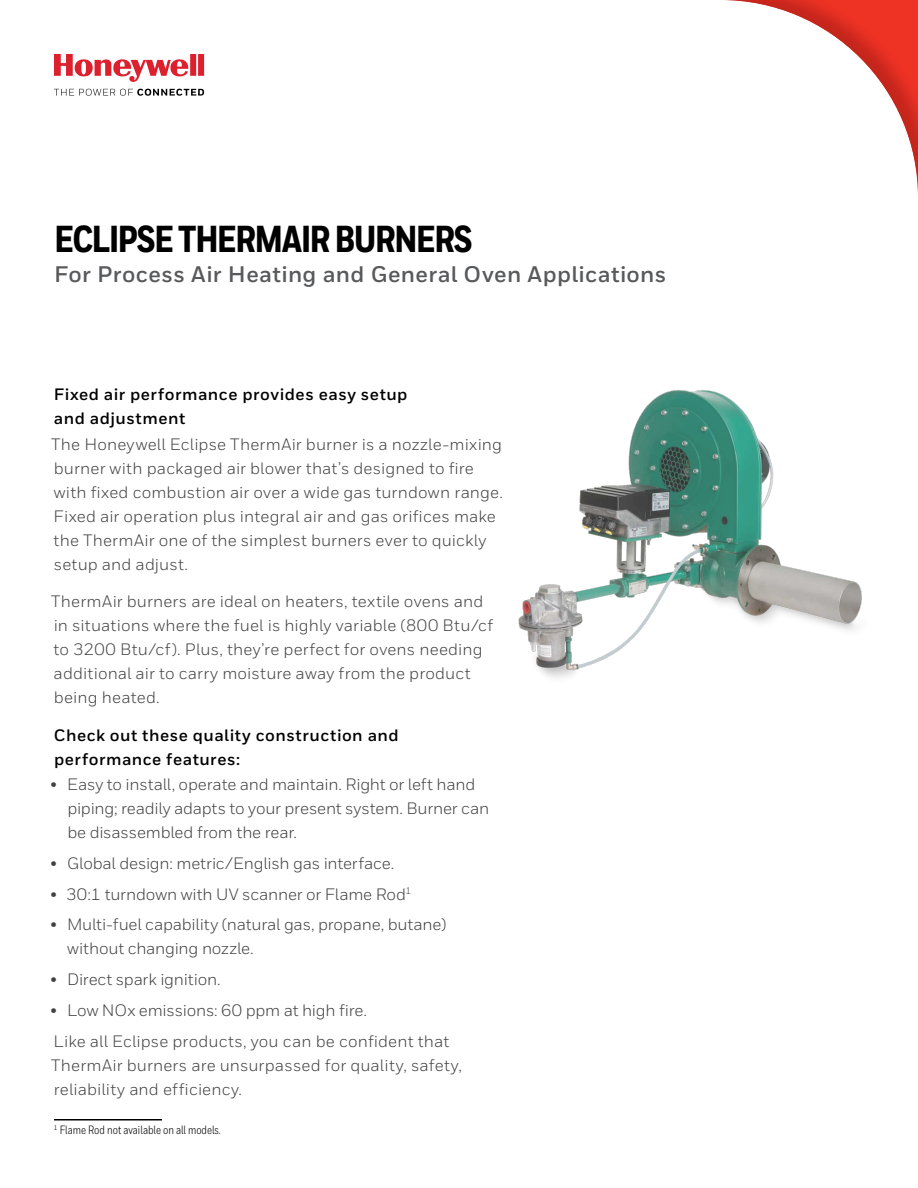
<style>
.page{position:relative;width:918px;height:1188px;background:#fff}
.page>*{position:absolute;margin:0;border:0;box-sizing:border-box;transform-origin:0 0}
.t1{font:800 37.5px "Honeywell Cond";letter-spacing:-.03em;color:#000}
.t2{font:700 22.5px "Honeywell Sans";letter-spacing:.015em;color:#58595b}
.t3{font:16.5px/24px "Honeywell Sans";letter-spacing:.005em;color:#414042}
.t4{font:700 16.5px/24px "Honeywell Sans";letter-spacing:.03em;color:#000}
.t5{font:16.5px "Honeywell Sans";letter-spacing:-.015em;color:#414042}
.t6{font:12px "Honeywell Cond";color:#000}
</style>
<div class="page">
<img style="left:726px;top:0;width:192px;height:193px">
<img style="left:518px;top:390px;width:344px;height:288px">
<svg style="left:54px;top:54px;width:150px;height:28px"></svg>
<svg style="left:54px;top:89px;width:150px;height:7px"></svg>
<hr style="left:54px;top:1119px;width:108px;height:1px;background:#000">
<h1 class="t1" style="left:55px;top:216px;width:420px">ECLIPSE THERMAIR BURNERS</h1>
<h2 class="t2" style="left:54px;top:261px;width:614px">For Process Air Heating and General Oven Applications</h2>
<p class="t4" style="left:54px;top:383px;width:355px">Fixed air performance provides easy setup and adjustment</p>
<p class="t3" style="left:51px;top:432px;width:454px">The Honeywell Eclipse ThermAir burner is a nozzle-mixing burner with packaged air blower that’s designed to fire with fixed combustion air over a wide gas turndown range.<br>Fixed air operation plus integral air and gas orifices make the ThermAir one of the simplest burners ever to quickly setup and adjust.</p>
<p class="t3" style="left:51px;top:589px;width:443px">ThermAir burners are ideal on heaters, textile ovens and in situations where the fuel is highly variable (800 Btu/cf to 3200 Btu/cf). Plus, they’re perfect for ovens needing additional air to carry moisture away from the product being heated.</p>
<p class="t4" style="left:54px;top:723px;width:346px">Check out these quality construction and performance features:</p>
<p class="t3" style="left:67px;top:773px;width:423px;text-indent:-17px">• Easy to install, operate and maintain. Right or left hand piping; readily adapts to your present system. Burner can be disassembled from the rear.</p>
<p class="t3" style="left:50px;top:851px;width:346px">• Global design: metric/English gas interface.</p>
<p class="t3" style="left:50px;top:882px;width:363px">• 30:1 turndown with UV scanner or Flame Rod<sup>1</sup></p>
<p class="t3" style="left:67px;top:913px;width:381px;text-indent:-17px">• Multi-fuel capability (natural gas, propane, butane) without changing nozzle.</p>
<p class="t5" style="left:50px;top:970px;width:172px">• Direct spark ignition.</p>
<p class="t3" style="left:50px;top:995px;width:401px;line-height:30.8px">• Low NOx emissions: 60 ppm at high fire.<br>Like all Eclipse products, you can be confident that</p>
<p class="t3" style="left:51px;top:1053px;width:412px">ThermAir burners are unsurpassed for quality, safety, reliability and efficiency.</p>
<p class="t6" style="left:54px;top:1123px;width:168px"><sup>1</sup> Flame Rod not available on all models.</p>
</div>
